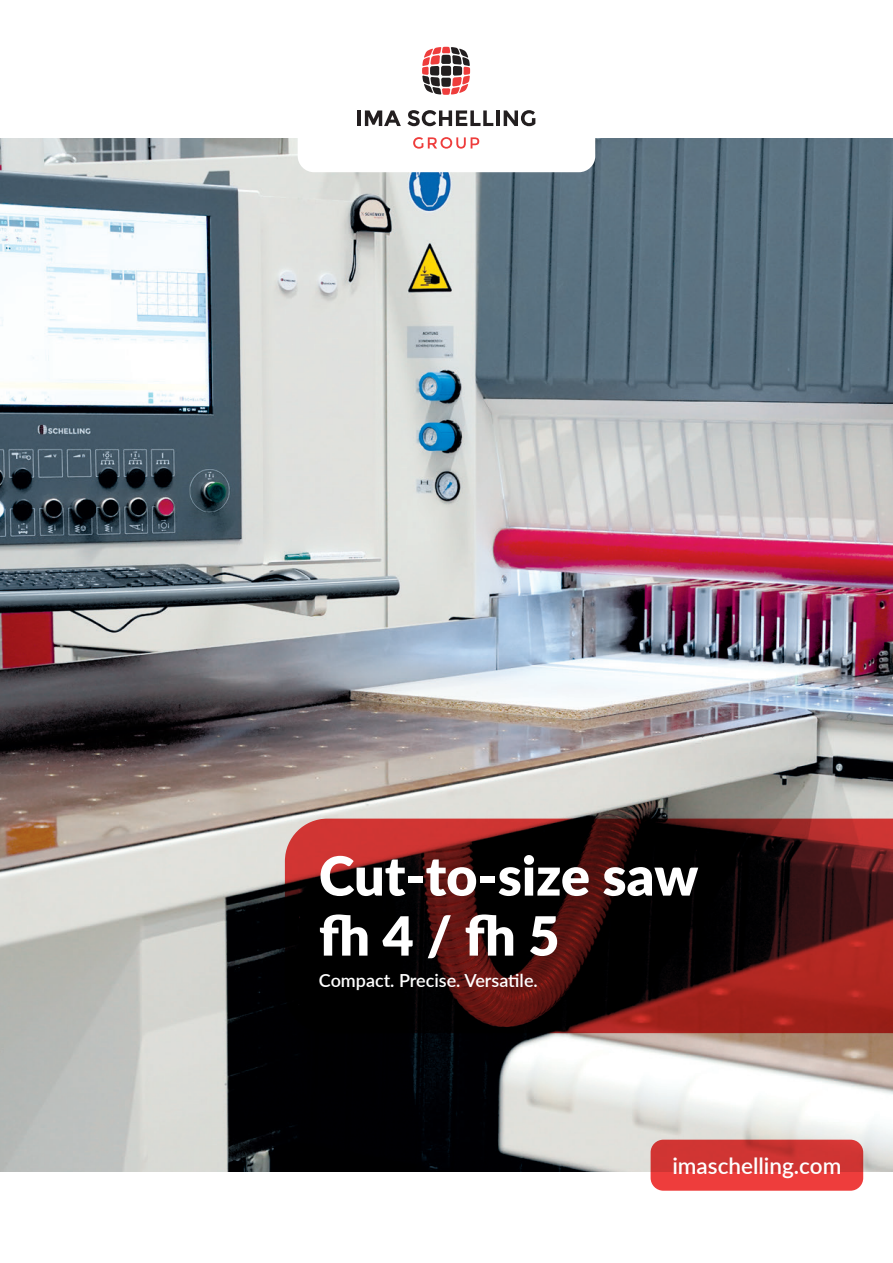
<style>
.page{position:relative;width:893px;height:1263px;background:#fff}
.page>*{position:absolute;margin:0;border:0;box-sizing:border-box;transform-origin:0 0}
.t1{font:900 54px/60px "Lato";color:#fff}
.t2{font:600 22.5px "Lato";color:#fff}
.t3{font:600 18px "Lato";color:#fff}
</style>
<div class="page">
<img style="left:0;top:138px;width:893px;height:1033px">
<svg style="left:651px;top:1140px;width:212px;height:51px;background:#da3837"></svg>
<svg style="left:285px;top:819px;width:608px;height:214px;background:#3c100f"></svg>
<div style="left:298px;top:108px;width:297px;height:64px;background:#fff;border-radius:16px"></div>
<hr style="left:358px;top:110px;width:3px;height:16px;background:#231f20">
<svg style="left:365px;top:110px;width:36px;height:16px"></svg>
<svg style="left:407px;top:110px;width:86px;height:16px"></svg>
<hr style="left:496px;top:110px;width:4px;height:16px;background:#231f20">
<svg style="left:504px;top:110px;width:31px;height:16px"></svg>
<svg style="left:413px;top:137px;width:66px;height:12px"></svg>
<svg style="left:422px;top:47px;width:48px;height:48px"></svg>
<h1 class="t1" style="left:319px;top:843px;width:381px">Cut-to-size saw fh 4 / fh 5</h1>
<p class="t3" style="left:319px;top:967px;width:220px">Compact. Precise. Versatile.</p>
<p class="t2" style="left:672px;top:1150px;width:171px">imaschelling.com</p>
</div>
